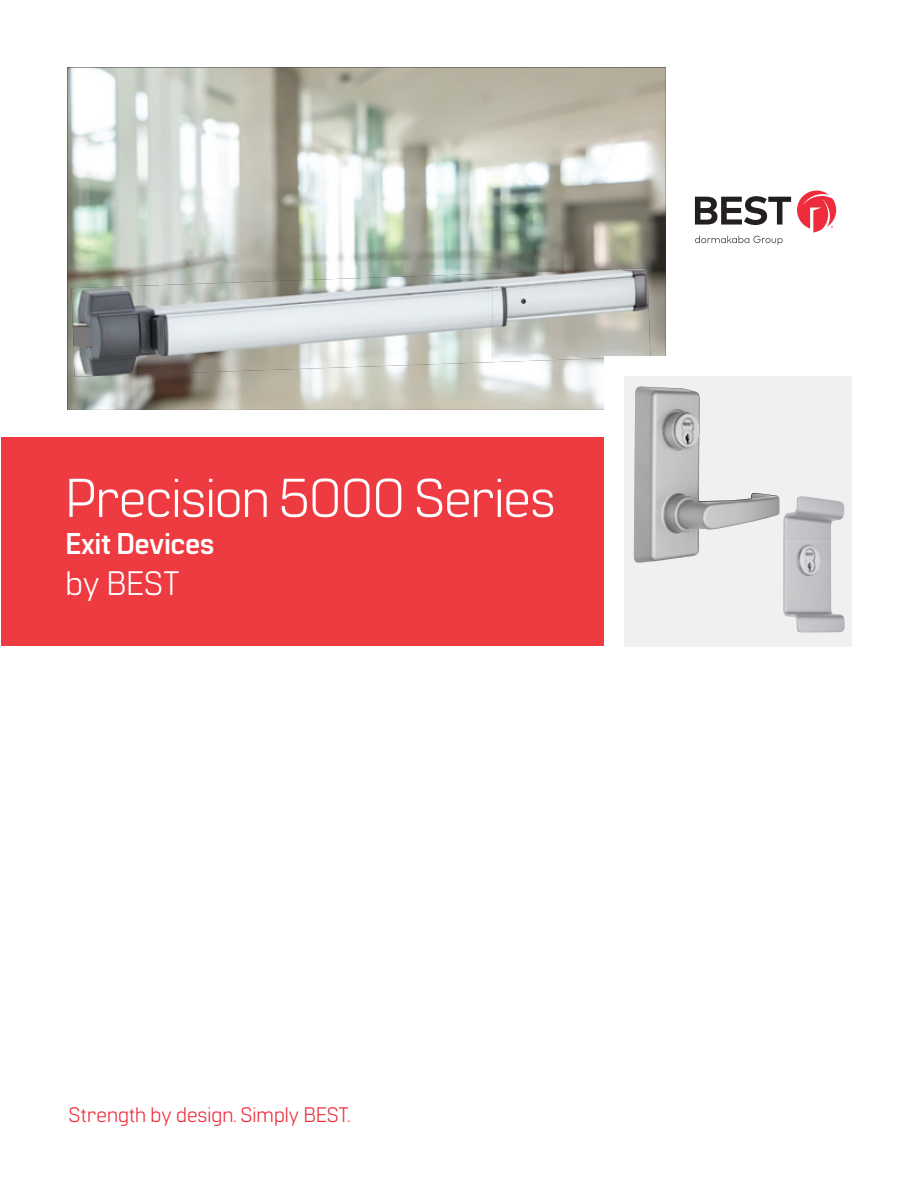
<style>
.page{position:relative;width:918px;height:1188px;background:#fff}
.page>*{position:absolute;margin:0;border:0;box-sizing:border-box;transform-origin:0 0}
.t1{font:54.6px "Manifold CF";letter-spacing:-.02em;color:#fff}
.t2{font:33.9px "Manifold CF";letter-spacing:-.015em;color:#fff}
.t3{font:700 30px "Manifold CF";letter-spacing:-.02em;color:#fff}
.t4{font:21px "Manifold CF";color:#ee2c3b}
</style>
<div class="page">
<div style="left:1px;top:437px;width:603px;height:208px;background:#ee3a41"></div>
<svg style="left:695px;top:196px;width:96px;height:29px"></svg>
<svg style="left:797px;top:191px;width:39px;height:42px"></svg>
<svg style="left:695px;top:236px;width:88px;height:9px"></svg>
<img style="left:68px;top:68px;width:598px;height:342px">
<div style="left:604px;top:356px;width:276px;height:295px;background:#fff"></div>
<svg style="left:624px;top:376px;width:228px;height:271px;fill:#eff0f0"></svg>
<img style="left:634px;top:387px;width:4px;height:86px">
<img style="left:783px;top:496px;width:62px;height:46px">
<img style="left:783px;top:542px;width:48px;height:45px">
<img style="left:783px;top:587px;width:62px;height:46px">
<img style="left:71px;top:281px;width:211px;height:96px">
<img style="left:282px;top:273px;width:211px;height:97px">
<img style="left:492px;top:268px;width:158px;height:94px">
<img style="left:604px;top:356px;width:46px;height:2px">
<h1 class="t1" style="left:66px;top:466px;width:492px">Precision 5000 Series</h1>
<h3 class="t3" style="left:66px;top:527px;width:151px">Exit Devices</h3>
<h2 class="t2" style="left:66px;top:564px;width:116px">by BEST</h2>
<p class="t4" style="left:69px;top:1103px;width:283px">Strength by design. Simply BEST.</p>
</div>
